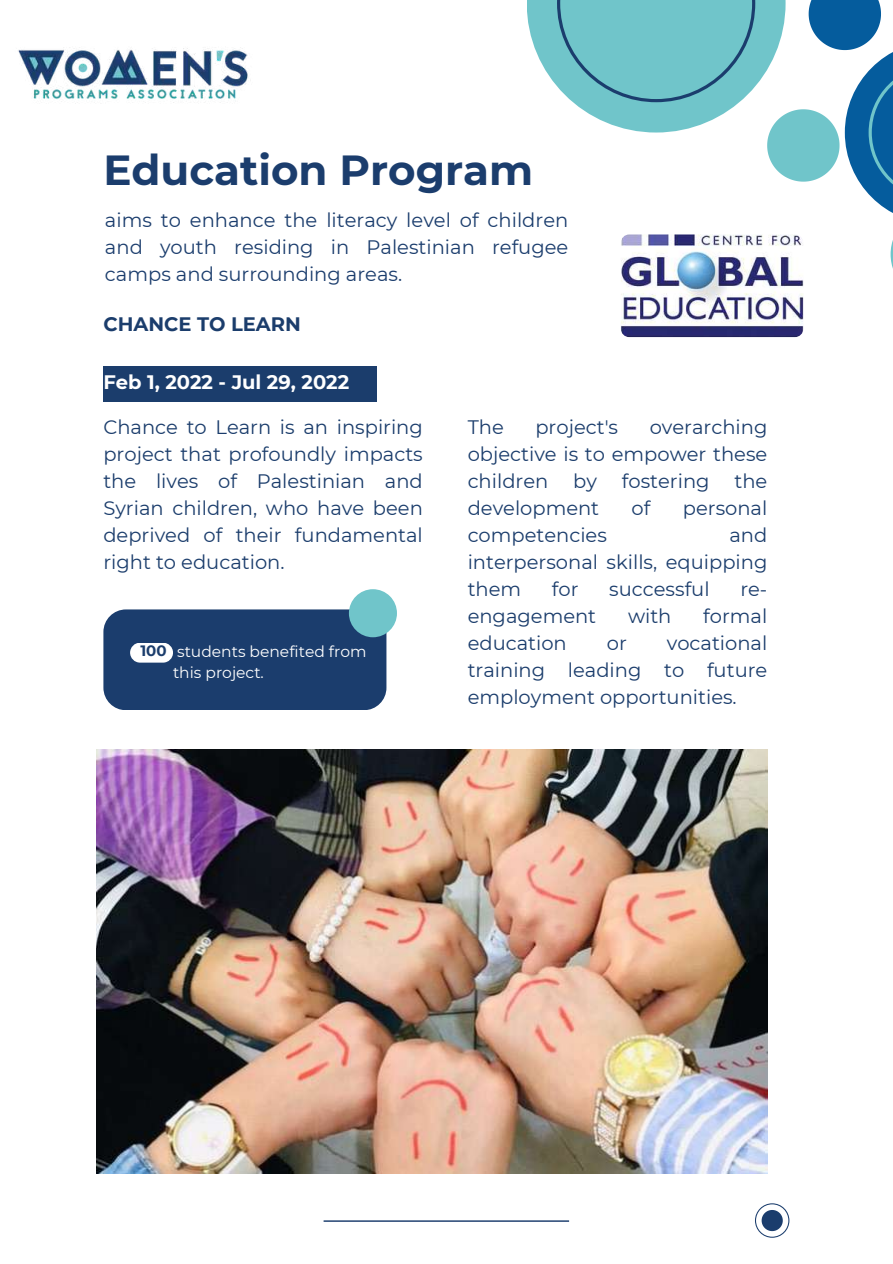
<style>
.page{position:relative;width:893px;height:1264px;background:#fff}
.page>*{position:absolute;margin:0;border:0;box-sizing:border-box;transform-origin:0 0}
.t1{font:700 42px "Montserrat";color:#1b3d6d}
.t2{font:19.5px/27px "Montserrat";color:#1b3d6c;text-align:justify}
.t3{font:19.5px/27px "Montserrat";color:#1b3d6d;text-align:justify}
.t4{font:700 19.5px "Montserrat";color:#fff}
.t5{font:700 19.5px "Montserrat";color:#1b3d6c}
.t6{font:15.45px/21.1px "Montserrat";color:#fff}
.t7{font:700 15px "Montserrat";color:#1b3d6c}
</style>
<div class="page">
<svg style="left:527px;top:0;width:365px;height:300px"></svg>
<div style="left:103px;top:366px;width:274px;height:35px;background:#1b3d6c"></div>
<img style="left:18px;top:47px;width:233px;height:57px">
<img style="left:96px;top:749px;width:671px;height:424px">
<svg style="left:755px;top:1203px;width:34px;height:34px"></svg>
<hr style="left:323px;top:1220px;width:246px;height:1px;background:#1b3d6d">
<img style="left:620px;top:234px;width:183px;height:103px;border-radius:9px">
<div style="left:103px;top:609px;width:283px;height:101px;background:#1b3d6d;border-radius:22px"></div>
<div style="left:130px;top:642px;width:43px;height:20px;background:#fff;border-radius:10px"></div>
<svg style="left:349px;top:589px;width:48px;height:48px"></svg>
<h1 class="t1" style="left:103px;top:144px;width:431px">Education Program</h1>
<p class="t3" style="left:105px;top:207px;width:465px">aims to enhance the literacy level of children and youth residing in Palestinian refugee camps and surrounding areas.</p>
<p class="t5" style="left:103px;top:312px;width:199px">CHANCE TO LEARN</p>
<p class="t4" style="left:103px;top:370px;width:247px">Feb 1, 2022 - Jul 29, 2022</p>
<p class="t2" style="left:103px;top:413px;width:321px">Chance to Learn is an inspiring project that profoundly impacts the lives of Palestinian and Syrian children, who have been deprived of their fundamental right to education.</p>
<p class="t7" style="left:140px;top:641px;width:28px">100</p>
<p class="t6" style="left:173px;top:640px;width:195px">students benefited from this project.</p>
<p class="t2" style="left:467px;top:413px;width:38px">The</p>
<p class="t2" style="left:535px;top:413px;width:84px">project's</p>
<p class="t2" style="left:467px;top:413px;width:301px;text-indent:182px">overarching objective is to empower these children</p>
<p class="t2" style="left:573px;top:467px;width:25px">by</p>
<p class="t2" style="left:622px;top:467px;width:89px">fostering</p>
<p class="t2" style="left:734px;top:467px;width:34px">the</p>
<p class="t2" style="left:467px;top:494px;width:133px">development</p>
<p class="t2" style="left:631px;top:494px;width:20px">of</p>
<p class="t2" style="left:682px;top:494px;width:86px">personal</p>
<p class="t2" style="left:467px;top:521px;width:141px">competencies</p>
<p class="t2" style="left:467px;top:521px;width:301px;text-indent:262px">and interpersonal skills, equipping them</p>
<p class="t2" style="left:552px;top:575px;width:28px">for</p>
<p class="t2" style="left:609px;top:575px;width:102px">successful</p>
<p class="t2" style="left:740px;top:575px;width:29px">re-</p>
<p class="t2" style="left:467px;top:602px;width:130px">engagement</p>
<p class="t2" style="left:628px;top:602px;width:45px">with</p>
<p class="t2" style="left:703px;top:602px;width:66px">formal</p>
<p class="t2" style="left:467px;top:629px;width:101px">education</p>
<p class="t2" style="left:606px;top:629px;width:22px">or</p>
<p class="t2" style="left:467px;top:629px;width:301px;text-indent:199px">vocational training leading to future employment opportunities.</p>
</div>
